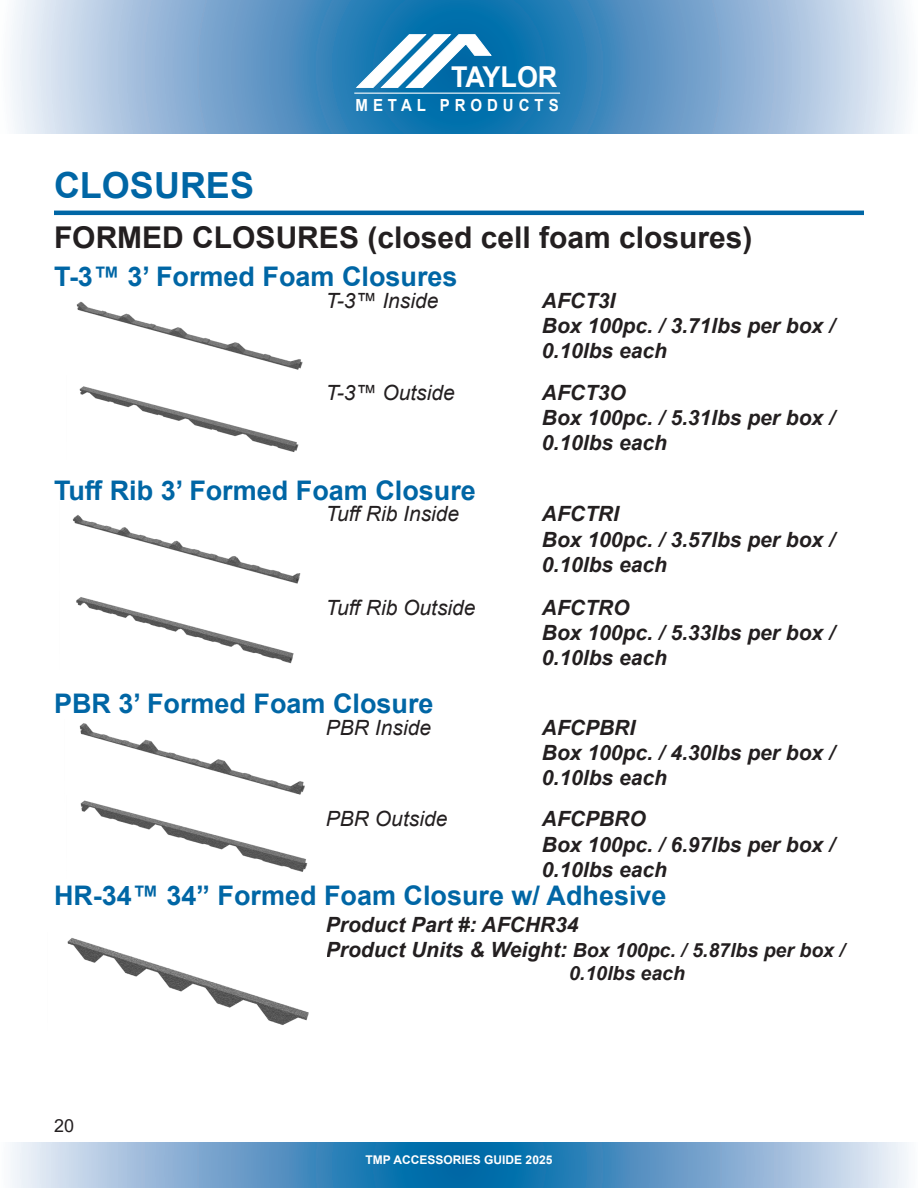
<style>
.page{position:relative;width:918px;height:1188px;background:#fff}
.page>*{position:absolute;margin:0;border:0;box-sizing:border-box;transform-origin:0 0}
.t1{font:700 36px "Arial";color:#0066a5}
.t2{font:700 30px "Arial";color:#231f20}
.t3{font:700 28.65px "Arial";color:#fff;scale:.94 1}
.t4{font:700 27px "Arial";color:#0066a5}
.t5{font:italic 700 21px "Arial";color:#231f20}
.t6{font:italic 21px "Arial";color:#231f20}
.t7{font:italic 700 19.5px "Arial";color:#231f20}
.t8{font:18px "Arial";color:#231f20}
.t9{font:700 16.65px "Arial";letter-spacing:.33em;color:#fff;scale:.9 1}
.t10{font:700 12px "Arial";color:#fff}
.s1{font-size:21px}
</style>
<div class="page">
<svg style="left:11px;top:0;width:897px;height:134px;background:#75a7ce"></svg>
<svg style="left:11px;top:1143px;width:897px;height:45px;background:#6ca2cb"></svg>
<svg style="left:356px;top:35px;width:135px;height:53px"></svg>
<hr style="left:354px;top:93px;width:206px;height:1px;background:#fff">
<hr style="left:54px;top:211px;width:810px;height:4px;background:#0066a5">
<img style="left:76px;top:301px;width:227px;height:69px">
<img style="left:79px;top:386px;width:220px;height:66px">
<img style="left:72px;top:515px;width:229px;height:149px">
<img style="left:79px;top:723px;width:226px;height:72px">
<img style="left:80px;top:800px;width:228px;height:72px">
<img style="left:67px;top:938px;width:242px;height:87px">
<p class="t1" style="left:54px;top:160px;width:202px">CLOSURES</p>
<h3 class="t3" style="left:451px;top:58px;width:115px">TAYLOR</h3>
<p class="t9" style="left:356px;top:94px;width:227px">METAL PRODUCTS</p>
<p class="t2" style="left:54px;top:216px;width:700px">FORMED CLOSURES (closed cell foam closures)</p>
<p class="t4" style="left:54px;top:258px;width:405px">T-3™ 3’ Formed Foam Closures</p>
<p class="t6" style="left:326px;top:287px;width:114px">T-3™ Inside</p>
<p class="t5" style="left:542px;top:287px;width:75px">AFCT3I</p>
<p class="t5" style="left:542px;top:312px;width:294px">Box 100pc. / 3.71lbs per box /</p>
<p class="t5" style="left:542px;top:337px;width:126px">0.10lbs each</p>
<p class="t6" style="left:326px;top:379px;width:130px">T-3™ Outside</p>
<p class="t5" style="left:542px;top:379px;width:86px">AFCT3O</p>
<p class="t5" style="left:542px;top:404px;width:294px">Box 100pc. / 5.31lbs per box /</p>
<p class="t5" style="left:542px;top:429px;width:126px">0.10lbs each</p>
<p class="t4" style="left:54px;top:471px;width:423px">Tuff Rib 3’ Formed Foam Closure</p>
<p class="t6" style="left:326px;top:500px;width:135px">Tuff Rib Inside</p>
<p class="t5" style="left:542px;top:500px;width:78px">AFCTRI</p>
<p class="t5" style="left:542px;top:525px;width:294px">Box 100pc. / 3.57lbs per box /</p>
<p class="t5" style="left:542px;top:550px;width:126px">0.10lbs each</p>
<p class="t6" style="left:326px;top:594px;width:151px">Tuff Rib Outside</p>
<p class="t5" style="left:542px;top:594px;width:89px">AFCTRO</p>
<p class="t5" style="left:542px;top:619px;width:294px">Box 100pc. / 5.33lbs per box /</p>
<p class="t5" style="left:542px;top:644px;width:126px">0.10lbs each</p>
<p class="t4" style="left:54px;top:684px;width:381px">PBR 3’ Formed Foam Closure</p>
<p class="t6" style="left:326px;top:714px;width:107px">PBR Inside</p>
<p class="t5" style="left:542px;top:713px;width:95px">AFCPBRI</p>
<p class="t5" style="left:542px;top:739px;width:294px">Box 100pc. / 4.30lbs per box /</p>
<p class="t5" style="left:542px;top:764px;width:126px">0.10lbs each</p>
<p class="t6" style="left:326px;top:806px;width:123px">PBR Outside</p>
<p class="t5" style="left:542px;top:805px;width:105px">AFCPBRO</p>
<p class="t5" style="left:542px;top:830px;width:294px">Box 100pc. / 6.97lbs per box /</p>
<p class="t5" style="left:542px;top:856px;width:126px">0.10lbs each</p>
<p class="t4" style="left:54px;top:877px;width:614px">HR-34™ 34” Formed Foam Closure w/ Adhesive</p>
<p class="t5" style="left:326px;top:910px;width:254px">Product Part #: AFCHR34</p>
<p class="t7" style="left:326px;top:937px;width:520px"><span class="s1">Product Units &amp; Weight:</span> Box 100pc. / 5.87lbs per box /</p>
<p class="t7" style="left:569px;top:960px;width:117px">0.10lbs each</p>
<p class="t8" style="left:54px;top:1113px;width:22px">20</p>
<p class="t10" style="left:366px;top:1151px;width:188px">TMP ACCESSORIES GUIDE 2025</p>
</div>
